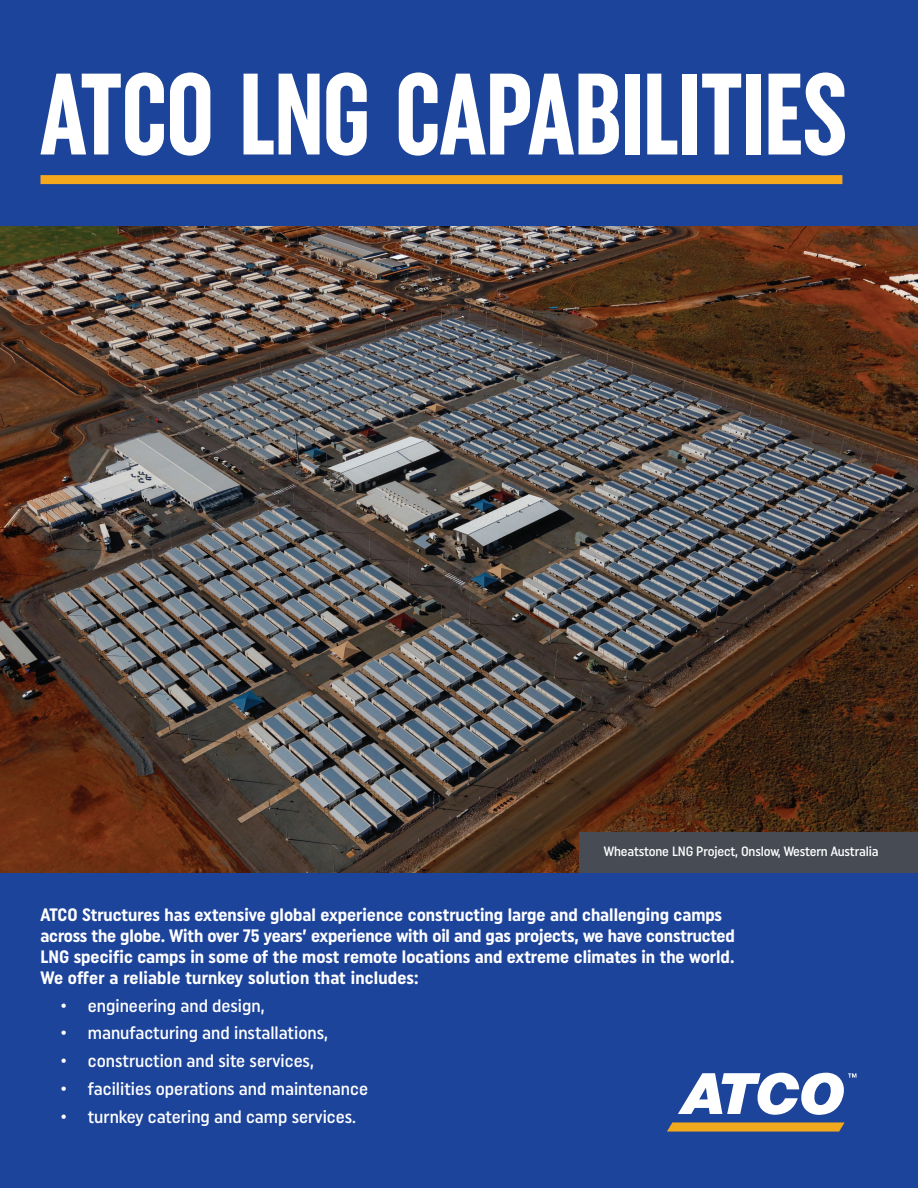
<style>
.page{position:relative;width:918px;height:1188px;background:#1d449b}
.page>*{position:absolute;margin:0;border:0;box-sizing:border-box;transform-origin:0 0}
.t1{font:700 extra-condensed 115.5px "Uniform";letter-spacing:-.02em;color:#fff}
.t2{font:700 condensed 18px/21px "Uniform";color:#fff}
.t3{font:500 condensed 18px "Uniform";color:#fff}
.t4{font:500 condensed 13.5px "Uniform";letter-spacing:-.01em;color:#fff}
</style>
<div class="page">
<img style="left:0;top:227px;width:918px;height:646px">
<div style="left:40px;top:175px;width:802px;height:9px;background:#f5a81c"></div>
<svg style="left:667px;top:1122px;width:178px;height:10px;background:#d69d2c"></svg>
<svg style="left:678px;top:1073px;width:178px;height:42px"></svg>
<div style="left:580px;top:832px;width:338px;height:41px;background:#464b54"></div>
<h1 class="t1" style="left:40px;top:48px;width:809px">ATCO LNG CAPABILITIES</h1>
<p class="t4" style="left:604px;top:844px;width:276px">Wheatstone LNG Project, Onslow, Western Australia</p>
<p class="t2" style="left:40px;top:904px;width:696px">ATCO Structures has extensive global experience constructing large and challenging camps across the globe. With over 75 years’ experience with oil and gas projects, we have constructed LNG specific camps in some of the most remote locations and extreme climates in the world.<br>We offer a reliable turnkey solution that includes:</p>
<p class="t3" style="left:61px;top:995px;width:205px">• engineering and design,</p>
<p class="t3" style="left:61px;top:1022px;width:269px">• manufacturing and installations,</p>
<p class="t3" style="left:61px;top:1050px;width:255px">• construction and site services,</p>
<p class="t3" style="left:61px;top:1078px;width:309px">• facilities operations and maintenance</p>
<p class="t3" style="left:61px;top:1106px;width:297px">• turnkey catering and camp services.</p>
</div>
